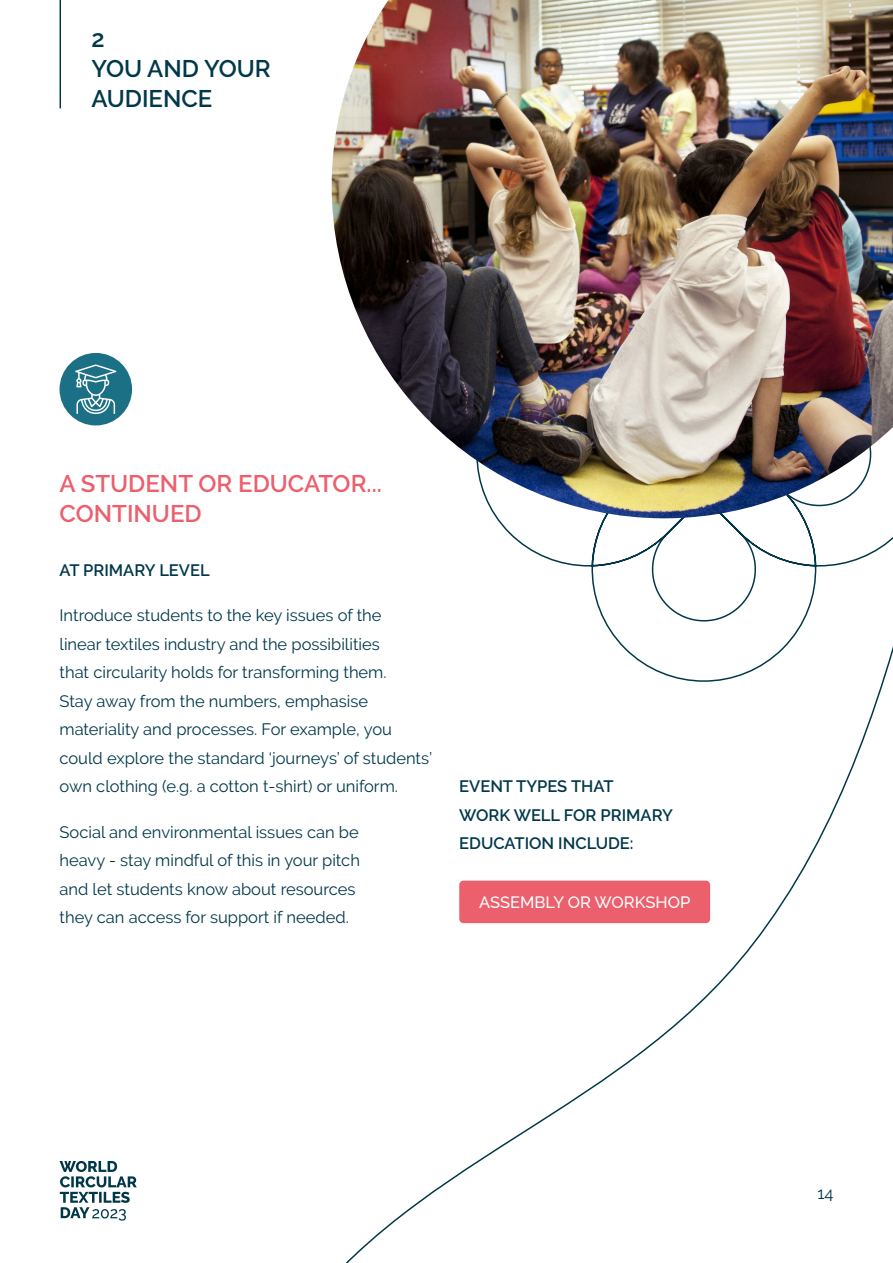
<style>
.page{position:relative;width:893px;height:1263px;background:#fff}
.page>*{position:absolute;margin:0;border:0;box-sizing:border-box;transform-origin:0 0}
.t1{font:600 24px/30px "Raleway";color:#ec5f6d}
.t2{font:600 24px/30px "Raleway";color:#00384a}
.t3{font:16.5px/28.5px "Raleway";color:#00384a}
.t4{font:600 16.5px/28.5px "Raleway";color:#00384a}
.t5{font:100 16.5px "Raleway";color:#fff}
</style>
<div class="page">
<hr style="left:60px;top:0;width:1px;height:108px;background:#00384a">
<svg style="left:60px;top:1161px;width:77px;height:60px"></svg>
<svg style="left:496px;top:518px;width:397px;height:164px"></svg>
<div style="left:60px;top:353px;width:72px;height:72px;background:#1b7085;border-radius:50%"></div>
<svg style="left:75px;top:364px;width:41px;height:50px"></svg>
<img style="left:332px;top:0;width:561px;height:518px">
<div style="left:459px;top:881px;width:251px;height:42px;background:#ec5f6d;border-radius:4px"></div>
<h1 class="t2" style="left:91px;top:24px;width:181px">2<br>YOU AND YOUR<br>AUDIENCE</h1>
<h1 class="t1" style="left:60px;top:468px;width:324px">A STUDENT OR EDUCATOR...<br>CONTINUED</h1>
<p class="t4" style="left:60px;top:555px;width:152px">AT PRIMARY LEVEL</p>
<p class="t3" style="left:60px;top:601px;width:374px">Introduce students to the key issues of the<br>linear textiles industry and the possibilities<br>that circularity holds for transforming them.<br>Stay away from the numbers, emphasise materiality and processes. For example, you could explore the standard ‘journeys’ of students’ own clothing (e.g. a cotton t-shirt) or uniform.</p>
<p class="t3" style="left:60px;top:817px;width:302px">Social and environmental issues can be heavy - stay mindful of this in your pitch and let students know about resources they can access for support if needed.</p>
<p class="t4" style="left:459px;top:772px;width:215px">EVENT TYPES THAT<br>WORK WELL FOR PRIMARY<br>EDUCATION INCLUDE:</p>
<p class="t5" style="left:479px;top:889px;width:213px">ASSEMBLY OR WORKSHOP</p>
<p class="t3" style="left:817px;top:1178px;width:18px">14</p>
</div>
